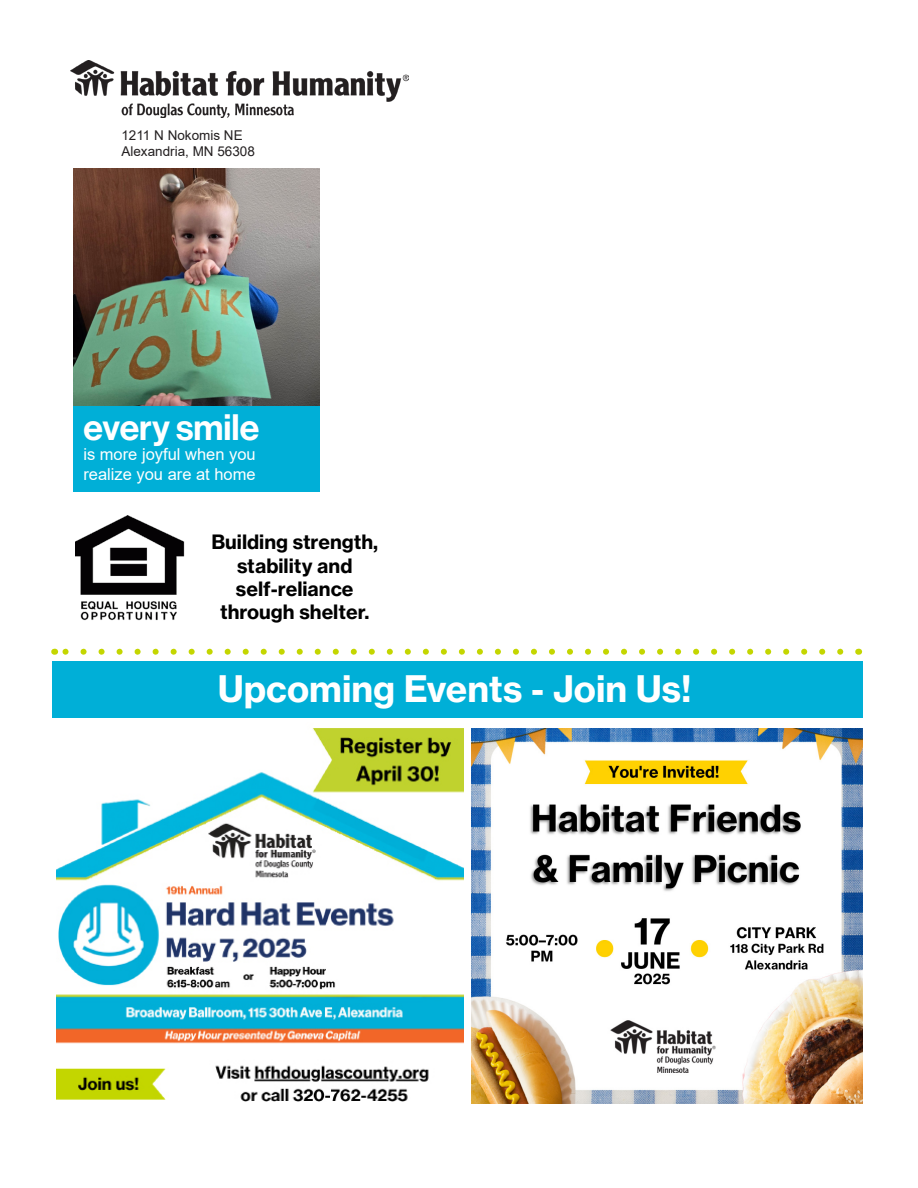
<style>
.page{position:relative;width:918px;height:1188px;background:#fff}
.page>*{position:absolute;margin:0;border:0;box-sizing:border-box;transform-origin:0 0}
.t1{font:36px "N Haas Grotesk TX Pro 75 Bd";color:#fff}
.t2{font:36px "N Haas Grotesk DS Pro 65 Md";color:#fff}
.t3{font:19.5px "N Haas Grotesk TX Pro 75 Bd";color:#000}
.t4{font:16.5px "Arial";color:#fff}
.t5{font:13.5px "Arial";color:#231f20}
</style>
<div class="page">
<div style="left:73px;top:400px;width:247px;height:92px;background:#00afd7"></div>
<img style="left:70px;top:60px;width:339px;height:57px">
<svg style="left:63px;top:649px;width:777px;height:6px"></svg>
<div style="left:52px;top:661px;width:811px;height:57px;background:#00afd7"></div>
<img style="left:73px;top:168px;width:246px;height:238px">
<img style="left:76px;top:516px;width:108px;height:105px">
<img style="left:472px;top:729px;width:391px;height:374px">
<img style="left:56px;top:728px;width:407px;height:373px">
<p class="t5" style="left:121px;top:126px;width:123px">1211 N Nokomis NE</p>
<p class="t5" style="left:121px;top:142px;width:135px">Alexandria, MN 56308</p>
<p class="t2" style="left:83px;top:407px;width:178px">every smile</p>
<p class="t4" style="left:83px;top:443px;width:174px">is more joyful when you</p>
<p class="t4" style="left:83px;top:463px;width:174px">realize you are at home</p>
<p class="t3" style="left:211px;top:530px;width:168px">Building strength,</p>
<p class="t3" style="left:237px;top:553px;width:117px">stability and</p>
<p class="t3" style="left:236px;top:576px;width:119px">self-reliance</p>
<p class="t3" style="left:220px;top:600px;width:151px">through shelter.</p>
<p class="t1" style="left:218px;top:666px;width:475px">Upcoming Events - Join Us!</p>
</div>
